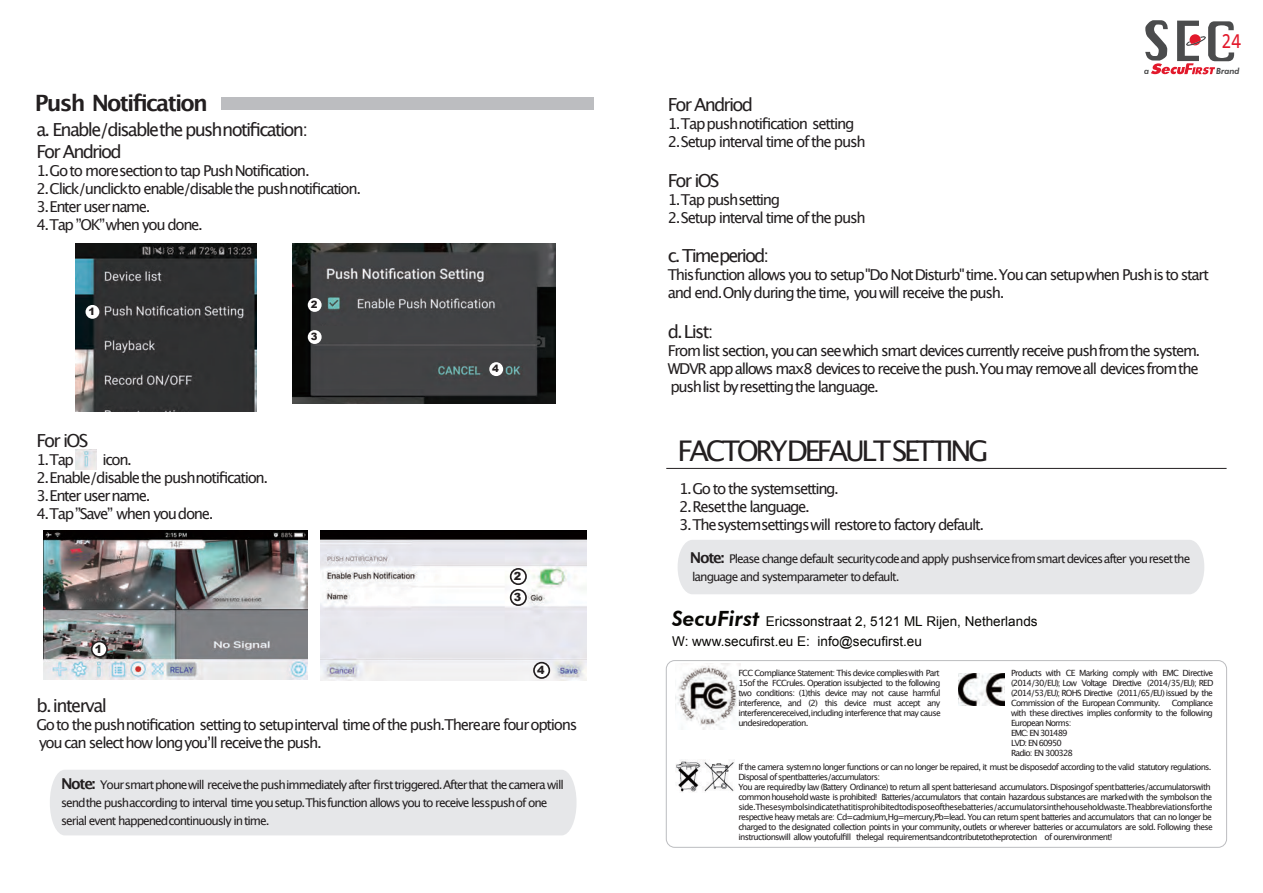
<style>
.page{position:relative;width:1263px;height:893px;background:#fff}
.page>*{position:absolute;margin:0;border:0;box-sizing:border-box;transform-origin:0 0}
.t1{font:28.5px "Lucida Grande";letter-spacing:-.12em;color:#231f20}
.t2{font:700 22.5px "Lucida Grande";letter-spacing:-.08em;color:#231f20}
.t3{font:21.3px "Consolas";color:#e2192b;scale:.83 1}
.t4{font:18px/21.6px "Lucida Grande";letter-spacing:-.095em;color:#231f20}
.t5{font:15px/18px "Lucida Grande";letter-spacing:-.085em;color:#231f20}
.t6{font:13.5px/19.5px "Arial";color:#080704}
.t7{font:12px/18px "Lucida Grande";letter-spacing:-.085em;color:#231f20}
.t8{font:900 11.25px/21px "Arial";color:#231f20}
.t9{font:900 10.05px "Arial";color:#231f20}
.t10{font:8.55px/10.1px "Lucida Grande";letter-spacing:-.085em;color:#231f20}
.t11{font:italic 800 8.55px "Futura BT";color:#4b4c4d}
.s1{font-weight:700;font-size:15px}
.s2{font-family:"Futura BT";font-weight:800;font-style:italic;font-size:21px}
</style>
<div class="page">
<img style="left:676px;top:664px;width:65px;height:65px">
<img style="left:959px;top:673px;width:45px;height:32px">
<img style="left:676px;top:760px;width:58px;height:32px">
<img style="left:76px;top:244px;width:181px;height:167px">
<div style="left:86px;top:305px;width:13px;height:14px;background:#fff;border-radius:50%"></div>
<img style="left:292px;top:244px;width:263px;height:159px">
<div style="left:315px;top:326px;width:53px;height:15px;background:#424344"></div>
<div style="left:308px;top:298px;width:14px;height:14px;background:#fff;border-radius:50%"></div>
<div style="left:308px;top:330px;width:14px;height:14px;background:#fff;border-radius:50%"></div>
<div style="left:489px;top:362px;width:14px;height:14px;background:#fff;border-radius:50%"></div>
<div style="left:666px;top:660px;width:561px;height:188px;border:1px solid #bcbdc0;border-radius:8px"></div>
<div style="left:221px;top:97px;width:373px;height:13px;background:#bcbdc0"></div>
<img style="left:43px;top:531px;width:265px;height:149px">
<div style="left:92px;top:642px;width:15px;height:15px;background:#fff;border-radius:50%"></div>
<div style="left:91px;top:641px;width:17px;height:17px;border:2px solid #231f20;border-radius:50%"></div>
<img style="left:76px;top:449px;width:20px;height:20px">
<img style="left:320px;top:530px;width:266px;height:150px">
<div style="left:511px;top:569px;width:15px;height:15px;background:#fff;border-radius:50%"></div>
<div style="left:510px;top:568px;width:17px;height:17px;border:2px solid #231f20;border-radius:50%"></div>
<div style="left:511px;top:590px;width:15px;height:15px;background:#fff;border-radius:50%"></div>
<div style="left:510px;top:589px;width:17px;height:17px;border:2px solid #231f20;border-radius:50%"></div>
<div style="left:534px;top:663px;width:15px;height:15px;background:#fff;border-radius:50%"></div>
<div style="left:533px;top:662px;width:17px;height:17px;border:2px solid #231f20;border-radius:50%"></div>
<hr style="left:666px;top:468px;width:560px;height:1px;background:#231f20">
<div style="left:678px;top:540px;width:526px;height:54px;background:#e6e7e9"></div>
<div style="left:50px;top:770px;width:526px;height:65px;background:#e6e7e9"></div>
<svg style="left:1145px;top:20px;width:89px;height:54px"></svg>
<svg style="left:1189px;top:34px;width:12px;height:11px"></svg>
<img style="left:1186px;top:37px;width:20px;height:8px">
<h2 class="t2" style="left:35px;top:94px;width:174px">Push Notification</h2>
<h3 class="t4" style="left:36px;top:120px;width:273px">a. Enable/disablethe pushnotification:<br>For Andriod</h3>
<h3 class="t5" style="left:36px;top:162px;width:326px">1.Go to moresectionto tap PushNotification.<br>2.Click/unclickto enable/disablethe pushnotification.<br>3.Enter user name.<br>4.Tap ”OK”when you done.</h3>
<p class="t9" style="left:88px;top:308px;width:8px">1</p>
<h3 class="t4" style="left:36px;top:431px;width:53px">For iOS</h3>
<h3 class="t5" style="left:36px;top:451px;width:39px">1.Tap</h3>
<h3 class="t5" style="left:36px;top:451px;width:233px;text-indent:66px">icon.<br>2.Enable/disablethe pushnotification.<br>3.Enter user name.<br>4.Tap”Save” when youdone.</h3>
<p class="t9" style="left:311px;top:301px;width:8px">2</p>
<p class="t9" style="left:311px;top:333px;width:8px">3</p>
<h3 class="t8" style="left:95px;top:639px;width:9px">1</h3>
<p class="t9" style="left:492px;top:365px;width:8px">4</p>
<h3 class="t8" style="left:514px;top:566px;width:9px">2<br>3</h3>
<h3 class="t8" style="left:537px;top:660px;width:9px">4</h3>
<h3 class="t4" style="left:36px;top:696px;width:72px">b.interval</h3>
<h3 class="t5" style="left:36px;top:716px;width:542px">Go to the pushnotification setting to setupinterval time of the push.Thereare fouroptions you can select how long youʼll receivethe push.</h3>
<p class="t7" style="left:61px;top:777px;width:504px"><span class="s1">Note:</span> Yoursmart phonewill receivethe pushimmediately after first triggered.Afterthat the camera will sendthe pushaccording to interval time yousetup.Thisfunction allows you to receive lesspushof one serial event happenedcontinuously intime.</p>
<h3 class="t3" style="left:1221px;top:32px;width:25px">24</h3>
<p class="t11" style="left:1144px;top:67px;width:7px">a</p>
<p class="t11" style="left:1216px;top:68px;width:25px">Brand</p>
<h3 class="t4" style="left:668px;top:95px;width:87px">For Andriod</h3>
<h3 class="t5" style="left:668px;top:116px;width:199px">1.Tappushnotification setting<br>2.Setup interval time of the push</h3>
<h3 class="t4" style="left:668px;top:171px;width:53px">For iOS</h3>
<h3 class="t5" style="left:668px;top:191px;width:199px">1.Tap pushsetting<br>2.Setup interval time of the push</h3>
<h3 class="t4" style="left:668px;top:246px;width:103px">c. Timeperiod:</h3>
<h3 class="t5" style="left:668px;top:267px;width:543px">Thisfunction allows you to setup"Do NotDisturb" time. Youcan setupwhen Pushis to start and end.Only during the time, you will receive the push.</h3>
<h3 class="t4" style="left:668px;top:322px;width:47px">d.List:</h3>
<h3 class="t5" style="left:668px;top:342px;width:534px;text-align:justify">From list section, youcan seewhich smart devicescurrently receive pushfromthe system.<br>WDVR app allows max8 devicesto receive the push.You may removeall devicesfromthe pushlist byresettingthe language.</h3>
<h1 class="t1" style="left:678px;top:439px;width:313px">FACTORYDEFAULTSETTING</h1>
<h3 class="t5" style="left:679px;top:481px;width:307px">1.Go to the systemsetting.<br>2.Resetthe language.<br>3.Thesystemsettingswill restoreto factory default.</h3>
<h3 class="t7" style="left:690px;top:551px;width:502px"><span class="s1">Note:</span> Please change default securitycodeand apply pushservicefromsmart devicesafter youresetthe language and systemparameter todefault.</h3>
<h3 class="t6" style="left:672px;top:613px;width:367px"><span class="s2">SecuFirst</span> Ericssonstraat 2, 5121 ML Rĳen, Netherlands<br>W: www.secufirst.eu E: info@secufirst.eu</h3>
<p class="t10" style="left:738px;top:669px;width:204px">FCC Compliance Statement: This device complieswith Part 15of the FCCrules. Operation issubjected to the following two conditions: (1)this device may not cause harmful interference, and (2) this device must accept any interferencereceived,including interference that may cause undesiredoperation.</p>
<p class="t10" style="left:1011px;top:669px;width:204px;text-align:justify">Products with CE Marking comply with EMC Directive (2014/30/EU); Low Voltage Directive (2014/35/EU); RED (2014/53/EU); ROHS Directive (2011/65/EU) issued by the Commission of the European Community.</p>
<p class="t10" style="left:1011px;top:698px;width:204px;text-indent:161px">Compliance with these directives implies conformity to the following<br>European Norms:<br>EMC: EN 301489<br>LVD: EN 60950<br>Radio: EN 300328</p>
<p class="t10" style="left:738px;top:762px;width:476px">If the camera systemno longer functions or can no longer be repaired, it must be disposedof according to the valid statutory regulations.<br>Disposal of spentbatteries/accumulators:<br>You are requiredby law (Battery Ordinance) to return all spent batteriesand accumulators. Disposingof spentbatteries/accumulatorswith common household waste is prohibited! Batteries/accumulators that contain hazardous substancesare markedwith the symbolson the side.Thesesymbolsindicatethatitisprohibitedtodisposeofthesebatteries/accumulatorsinthehouseholdwaste.Theabbreviationsforthe respective heavy metals are: Cd=cadmium,Hg=mercury,Pb=lead. You can return spent batteries and accumulators that can no longer be charged to the designated collection points in your community, outlets or wherever batteries or accumulators are sold. Following these instructionswill allow youtofulfill thelegal requirementsandcontributetotheprotection of ourenvironment!</p>
</div>
